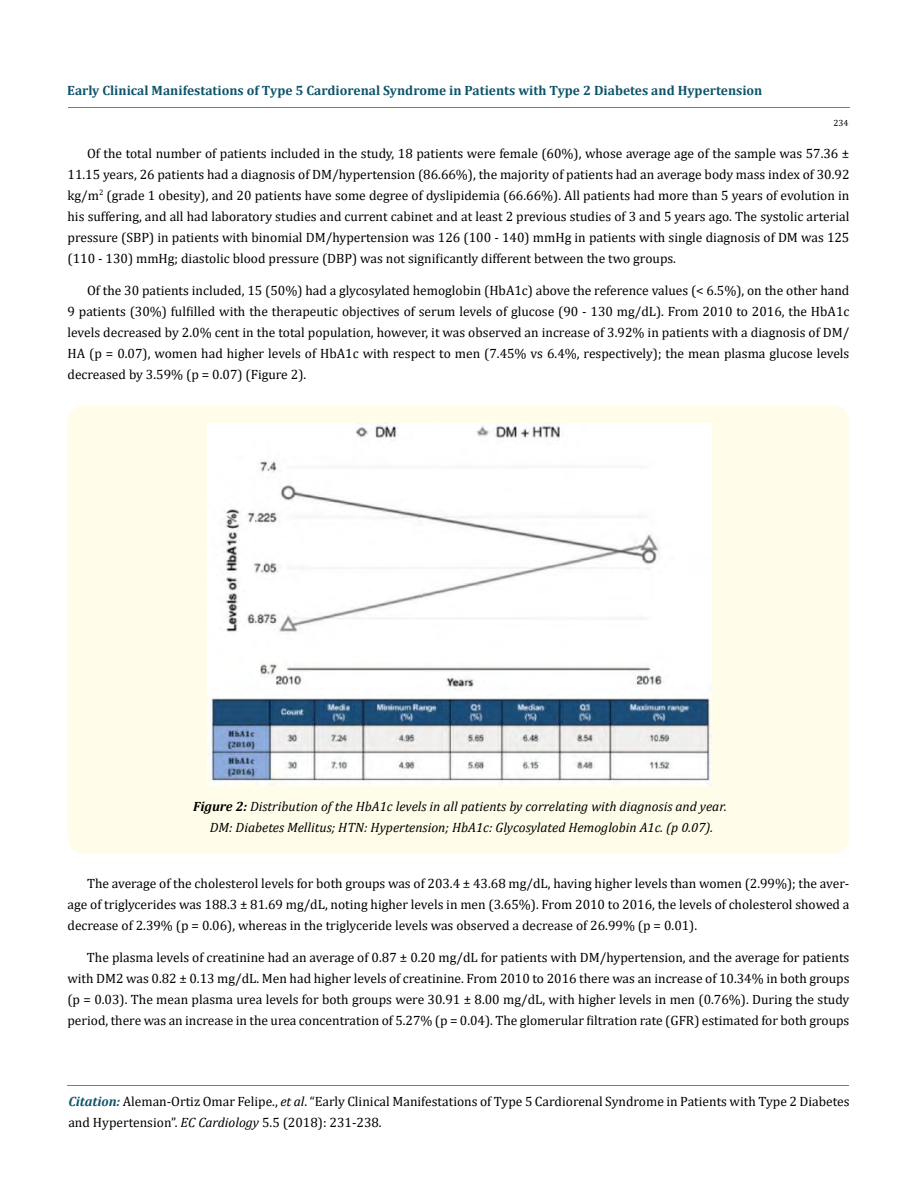
<style>
.page{position:relative;width:917px;height:1190px;background:#fff}
.page>*{position:absolute;margin:0;border:0;box-sizing:border-box;transform-origin:0 0}
.t1{font:13.5px/21px "Cambria";color:#000;text-align:justify}
.t2{font:italic 13.5px/21px "Cambria";color:#000;text-align:center}
.t3{font:700 13.5px "Cambria";color:#0e546a}
.t4{font:9px "Cambria";color:#000}
.s1{font-weight:700}
.s2{font-weight:700;font-style:italic;color:#0e546a}
.s3{font-style:italic}
</style>
<div class="page">
<hr style="left:68px;top:108px;width:781px;height:1px;background:#e05d1a">
<hr style="left:67px;top:1084px;width:782px;height:1px;background:#e05d1a">
<div style="left:68px;top:405px;width:781px;height:449px;background:#fffde9;border-radius:18px"></div>
<img style="left:207px;top:424px;width:504px;height:361px">
<p class="t3" style="left:67px;top:80px;width:696px">Early Clinical Manifestations of Type 5 Cardiorenal Syndrome in Patients with Type 2 Diabetes and Hypertension</p>
<p class="t4" style="left:833px;top:118px;width:16px">234</p>
<p class="t1" style="left:68px;top:143px;width:783px;text-indent:19px">Of the total number of patients included in the study, 18 patients were female (60%), whose average age of the sample was 57.36 ± 11.15 years, 26 patients had a diagnosis of DM/hypertension (86.66%), the majority of patients had an average body mass index of 30.92 kg/m<sup>2</sup> (grade 1 obesity), and 20 patients have some degree of dyslipidemia (66.66%). All patients had more than 5 years of evolution in his suffering, and all had laboratory studies and current cabinet and at least 2 previous studies of 3 and 5 years ago. The systolic arterial pressure (SBP) in patients with binomial DM/hypertension was 126 (100 - 140) mmHg in patients with single diagnosis of DM was 125 (110 - 130) mmHg; diastolic blood pressure (DBP) was not significantly different between the two groups.</p>
<p class="t1" style="left:68px;top:280px;width:783px;text-indent:19px">Of the 30 patients included, 15 (50%) had a glycosylated hemoglobin (HbA1c) above the reference values (&lt; 6.5%), on the other hand 9 patients (30%) fulfilled with the therapeutic objectives of serum levels of glucose (90 - 130 mg/dL). From 2010 to 2016, the HbA1c levels decreased by 2.0% cent in the total population, however, it was observed an increase of 3.92% in patients with a diagnosis of DM/ HA (p = 0.07), women had higher levels of HbA1c with respect to men (7.45% vs 6.4%, respectively); the mean plasma glucose levels decreased by 3.59% (p = 0.07) (Figure 2).</p>
<p class="t2" style="left:193px;top:795px;width:535px"><span class="s1">Figure 2:</span> Distribution of the HbA1c levels in all patients by correlating with diagnosis and year.<br>DM: Diabetes Mellitus; HTN: Hypertension; HbA1c: Glycosylated Hemoglobin A1c. (p 0.07).</p>
<p class="t1" style="left:67px;top:873px;width:783px;text-indent:20px">The average of the cholesterol levels for both groups was of 203.4 ± 43.68 mg/dL, having higher levels than women (2.99%); the aver&shy;age of triglycerides was 188.3 ± 81.69 mg/dL, noting higher levels in men (3.65%). From 2010 to 2016, the levels of cholesterol showed a decrease of 2.39% (p = 0.06), whereas in the triglyceride levels was observed a decrease of 26.99% (p = 0.01).</p>
<p class="t1" style="left:67px;top:947px;width:783px;text-indent:19px">The plasma levels of creatinine had an average of 0.87 ± 0.20 mg/dL for patients with DM/hypertension, and the average for patients with DM2 was 0.82 ± 0.13 mg/dL. Men had higher levels of creatinine. From 2010 to 2016 there was an increase of 10.34% in both groups (p = 0.03). The mean plasma urea levels for both groups were 30.91 ± 8.00 mg/dL, with higher levels in men (0.76%). During the study period, there was an increase in the urea concentration of 5.27% (p = 0.04). The glomerular filtration rate (GFR) estimated for both groups</p>
<p class="t1" style="left:68px;top:1090px;width:782px"><span class="s2">Citation:</span> Aleman-Ortiz Omar Felipe., <span class="s3">et al</span>. “Early Clinical Manifestations of Type 5 Cardiorenal Syndrome in Patients with Type 2 Diabetes and Hypertension”. <span class="s3">EC Cardiology</span> 5.5 (2018): 231-238.</p>
</div>
